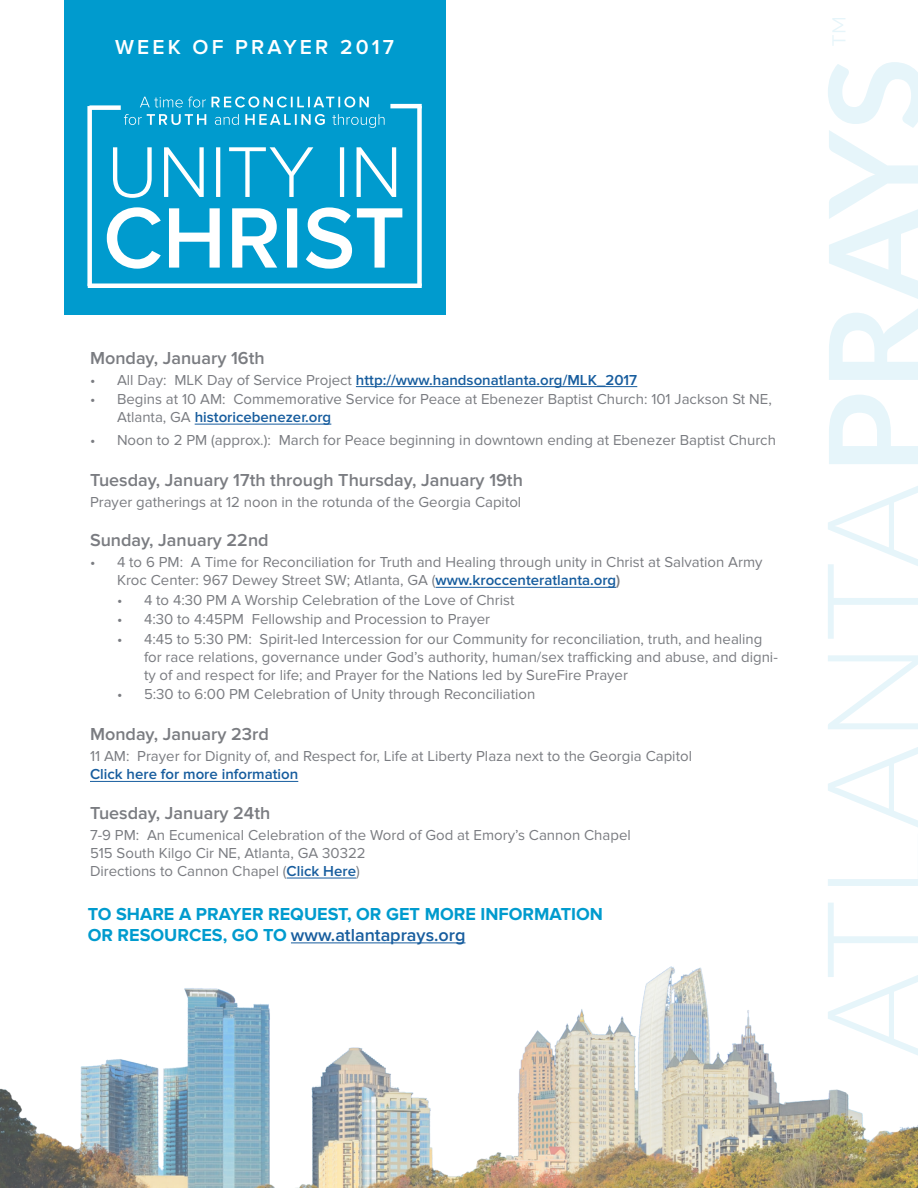
<style>
.page{position:relative;width:918px;height:1188px;background:#fff}
.page>*{position:absolute;margin:0;border:0;box-sizing:border-box;transform-origin:0 0}
.t1{font:600 21px "Proxima Nova";letter-spacing:.15em;color:#fff}
.t2{font:600 18px "Proxima Nova";color:#7a7c81}
.t3{font:700 18px/21px "Proxima Nova";color:#009bce}
.t4{font:15px/18px "Proxima Nova";color:#7a7c81}
.t5{font:600 15px "Proxima Nova";color:#175d9e}
.s1{font-weight:400;color:#7a7c81}
.s2{font-weight:600;color:#175d9e}
.s3{font-weight:600}
</style>
<div class="page">
<img style="left:0;top:966px;width:918px;height:222px">
<div style="left:64px;top:0;width:381px;height:315px;background:#009bce"></div>
<div style="left:89px;top:105px;width:32px;height:5px;background:#fff"></div>
<hr style="left:390px;top:104px;width:32px;height:4px;background:#fff">
<div style="left:87px;top:106px;width:5px;height:180px;background:#fff"></div>
<hr style="left:88px;top:284px;width:334px;height:4px;background:#fff">
<div style="left:417px;top:106px;width:5px;height:180px;background:#fff"></div>
<svg style="left:113px;top:147px;width:283px;height:51px"></svg>
<svg style="left:107px;top:207px;width:295px;height:62px"></svg>
<svg style="left:124px;top:114px;width:261px;height:14px"></svg>
<svg style="left:140px;top:96px;width:229px;height:12px"></svg>
<hr style="left:291px;top:943px;width:174px;height:1px;background:#175d9e">
<hr style="left:356px;top:386px;width:281px;height:1px;background:#175d9e">
<hr style="left:195px;top:424px;width:136px;height:1px;background:#175d9e">
<hr style="left:436px;top:587px;width:180px;height:1px;background:#175d9e">
<hr style="left:90px;top:781px;width:208px;height:1px;background:#175d9e">
<hr style="left:287px;top:878px;width:69px;height:1px;background:#175d9e">
<svg style="left:828px;top:486px;width:90px;height:572px"></svg>
<svg style="left:828px;top:62px;width:90px;height:402px"></svg>
<svg style="left:832px;top:18px;width:14px;height:28px"></svg>
<p class="t1" style="left:115px;top:35px;width:280px">WEEK OF PRAYER 2017</p>
<p class="t2" style="left:90px;top:347px;width:176px">Monday, January 16th</p>
<p class="t5" style="left:90px;top:371px;width:549px"><span class="s1">• All Day: MLK Day of Service Project</span> http://www.handsonatlanta.org/MLK_2017</p>
<p class="t4" style="left:117px;top:390px;width:656px;text-indent:-27px">• Begins at 10 AM: Commemorative Service for Peace at Ebenezer Baptist Church: 101 Jackson St NE,<br>Atlanta, GA <span class="s2">historicebenezer.org</span></p>
<p class="t4" style="left:90px;top:431px;width:688px">• Noon to 2 PM (approx.): March for Peace beginning in downtown ending at Ebenezer Baptist Church</p>
<p class="t2" style="left:90px;top:469px;width:434px">Tuesday, January 17th through Thursday, January 19th</p>
<p class="t4" style="left:90px;top:493px;width:433px">Prayer gatherings at 12 noon in the rotunda of the Georgia Capitol</p>
<p class="t2" style="left:90px;top:530px;width:180px">Sunday, January 22nd</p>
<p class="t4" style="left:117px;top:554px;width:647px;text-indent:-27px">• 4 to 6 PM: A Time for Reconciliation for Truth and Healing through unity in Christ at Salvation Army<br>Kroc Center: 967 Dewey Street SW; Atlanta, GA (<span class="s2">www.kroccenteratlanta.org</span><span class="s3">)</span></p>
<p class="t4" style="left:117px;top:591px;width:399px">• 4 to 4:30 PM A Worship Celebration of the Love of Christ</p>
<p class="t4" style="left:117px;top:611px;width:375px">• 4:30 to 4:45PM Fellowship and Procession to Prayer</p>
<p class="t4" style="left:144px;top:630px;width:635px;text-indent:-27px">• 4:45 to 5:30 PM: Spirit-led Intercession for our Community for reconciliation, truth, and healing for race relations, governance under God’s authority, human/sex trafficking and abuse, and digni&shy;ty of and respect for life; and Prayer for the Nations led by SureFire Prayer</p>
<p class="t4" style="left:117px;top:686px;width:420px">• 5:30 to 6:00 PM Celebration of Unity through Reconciliation</p>
<p class="t2" style="left:90px;top:724px;width:180px">Monday, January 23rd</p>
<p class="t4" style="left:90px;top:748px;width:604px">11 AM: Prayer for Dignity of, and Respect for, Life at Liberty Plaza next to the Georgia Capitol</p>
<p class="t5" style="left:90px;top:766px;width:210px">Click here for more information</p>
<p class="t2" style="left:90px;top:803px;width:182px">Tuesday, January 24th</p>
<p class="t4" style="left:90px;top:826px;width:542px">7-9 PM: An Ecumenical Celebration of the Word of God at Emory’s Cannon Chapel</p>
<p class="t4" style="left:90px;top:844px;width:277px">515 South Kilgo Cir NE, Atlanta, GA 30322</p>
<p class="t4" style="left:90px;top:862px;width:271px">Directions to Cannon Chapel (<span class="s2">Click Here</span>)</p>
<p class="t3" style="left:88px;top:903px;width:517px">TO SHARE A PRAYER REQUEST, OR GET MORE INFORMATION<br>OR RESOURCES, GO TO <span class="s2">www.atlantaprays.org</span></p>
</div>
